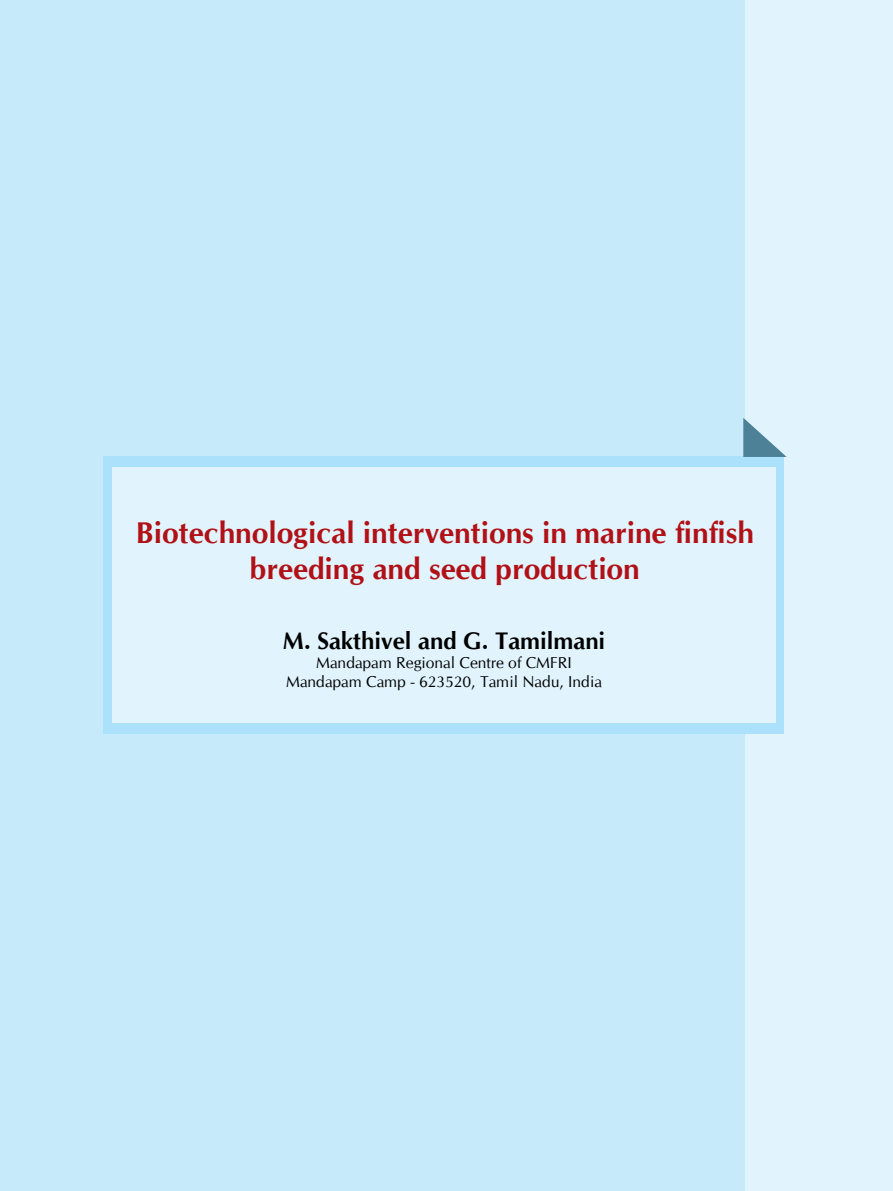
<style>
.page{position:relative;width:893px;height:1191px;background:#fff}
.page>*{position:absolute;margin:0;border:0;box-sizing:border-box;transform-origin:0 0}
.t1{font:700 30px/36px "CG Omega";color:#b11116;text-align:center}
.t2{font:700 24px "CG Omega";color:#000}
.t3{font:15.75px/18.9px "CG Omega";color:#000;text-align:center}
</style>
<div class="page">
<div style="left:149px;top:0;width:744px;height:1191px;background:#e1f4fd"></div>
<div style="left:0;top:0;width:744px;height:1191px;background:#c7eafb"></div>
<div style="left:104px;top:457px;width:680px;height:277px;background:#abe1fa"></div>
<div style="left:112px;top:468px;width:663px;height:255px;background:#e1f4fd"></div>
<svg style="left:743px;top:418px;width:44px;height:39px"></svg>
<p class="t1" style="left:136px;top:515px;width:620px">Biotechnological interventions in marine finfish breeding and seed production</p>
<p class="t2" style="left:283px;top:626px;width:324px">M. Sakthivel and G. Tamilmani</p>
<p class="t3" style="left:286px;top:654px;width:317px">Mandapam Regional Centre of CMFRI<br>Mandapam Camp - 623520, Tamil Nadu, India</p>
</div>
